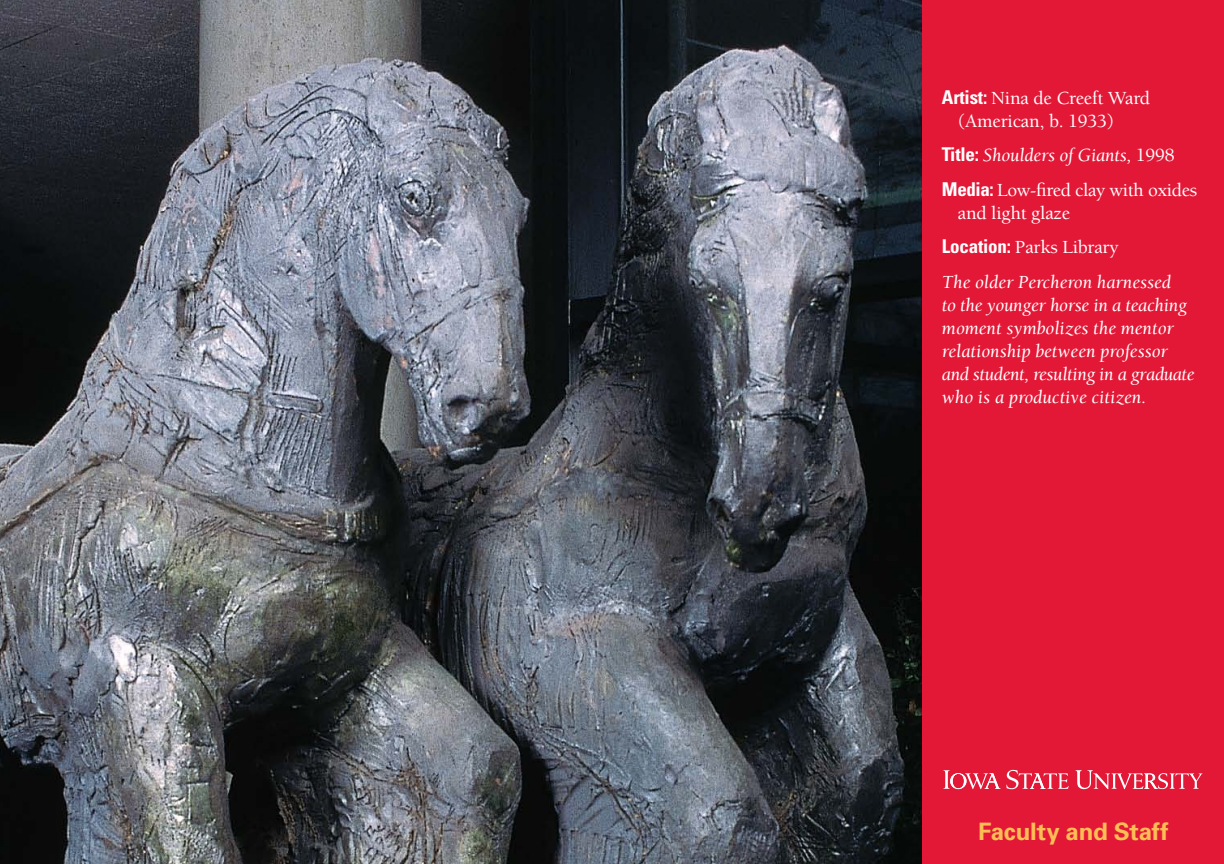
<style>
.page{position:relative;width:1224px;height:864px;background:#fff}
.page>*{position:absolute;margin:0;border:0;box-sizing:border-box;transform-origin:0 0}
.TabCopy{font:700 24px "Univers";letter-spacing:-.01em;color:#fdbe56}
.FactCopy{font:italic 19px/23px "Berkeley";color:#fff}
.FactCopy-2{font:500 19px/23px "Berkeley";letter-spacing:-.01em;color:#fff}
.s1{font-family:"Univers";font-weight:700;font-stretch:condensed}
.s2{font-family:"Univers";font-weight:700;font-style:normal;font-stretch:condensed}
.s3{font-weight:500;font-style:normal}
</style>
<div class="page">
<img style="left:0;top:0;width:922px;height:864px">
<div style="left:922px;top:0;width:302px;height:864px;background:#e31837"></div>
<svg style="left:943px;top:770px;width:57px;height:19px"></svg>
<svg style="left:1006px;top:770px;width:63px;height:19px"></svg>
<svg style="left:1076px;top:770px;width:127px;height:19px"></svg>
<p class="FactCopy-2" style="left:958px;top:87px;width:194px;text-indent:-16px"><span class="s1">Artist:</span> Nina de Creeft Ward (American, b. 1933)</p>
<p class="FactCopy" style="left:942px;top:144px;width:234px"><span class="s2">Title:</span> Shoulders of Giants, <span class="s3">1998</span></p>
<p class="FactCopy-2" style="left:958px;top:179px;width:241px;text-indent:-16px"><span class="s1">Media:</span> Low-fired clay with oxides and light glaze</p>
<p class="FactCopy-2" style="left:942px;top:236px;width:178px"><span class="s1">Location:</span> Parks Library</p>
<p class="FactCopy" style="left:942px;top:271px;width:254px">The older Percheron harnessed<br>to the younger horse in a teaching moment symbolizes the mentor relationship between professor and student, resulting in a graduate who is a productive citizen.</p>
<p class="TabCopy" style="left:978px;top:817px;width:192px">Faculty and Staff</p>
</div>
